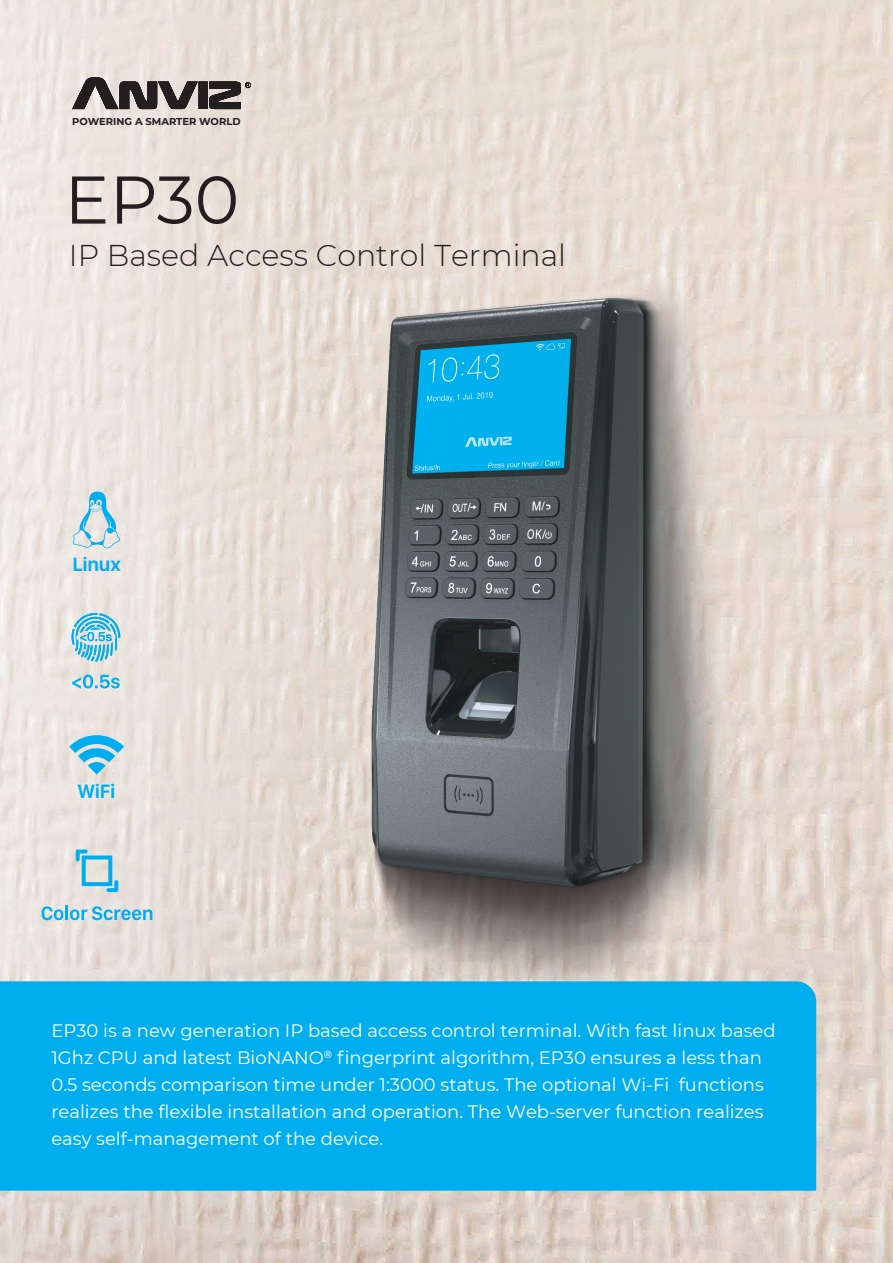
<style>
.page{position:relative;width:893px;height:1263px;background:#fff}
.page>*{position:absolute;margin:0;border:0;box-sizing:border-box;transform-origin:0 0}
.t1{font:67.2px "Montserrat";color:#231f20}
.t2{font:300 30px "Montserrat";color:#231f20}
.t3{font:600 20.1px "SF Compact Display";letter-spacing:-.01em;color:#00aeef}
.t4{font:18px/27px "Montserrat";color:#fff}
.t5{font:700 9.9px "Montserrat";color:#231f20}
</style>
<div class="page">
<img style="left:0;top:0;width:893px;height:1263px">
<svg style="left:0;top:0;width:336px;height:1262px;background:#e7e0d9"></svg>
<div style="left:0;top:981px;width:816px;height:210px;background:#00aeef"></div>
<svg style="left:69px;top:735px;width:55px;height:39px;background:#86cce5"></svg>
<svg style="left:73px;top:492px;width:47px;height:56px;background:#b7d9e3"></svg>
<svg style="left:76px;top:849px;width:42px;height:43px;background:#9fd1e2"></svg>
<svg style="left:42px;top:906px;width:21px;height:14px"></svg>
<hr style="left:65px;top:906px;width:3px;height:14px;background:#00aeef">
<svg style="left:70px;top:906px;width:82px;height:14px"></svg>
<svg style="left:72px;top:613px;width:48px;height:49px;background:#8fcee4"></svg>
<svg style="left:72px;top:675px;width:48px;height:14px"></svg>
<img style="left:254px;top:260px;width:540px;height:720px">
<svg style="left:72px;top:77px;width:179px;height:32px;background:#797371"></svg>
<p class="t5" style="left:72px;top:115px;width:170px">POWERING A SMARTER WORLD</p>
<h1 class="t1" style="left:64px;top:153px;width:176px">EP30</h1>
<h2 class="t2" style="left:69px;top:235px;width:499px">IP Based Access Control Terminal</h2>
<p class="t3" style="left:73px;top:550px;width:50px">Linux</p>
<p class="t3" style="left:78px;top:777px;width:39px">WiFi</p>
<p class="t4" style="left:51px;top:1016px;width:726px">EP30 is a new generation IP based access control terminal. With fast linux based 1Ghz CPU and latest BioNANO<sup>®</sup> fingerprint algorithm, EP30 ensures a less than 0.5 seconds comparison time under 1:3000 status. The optional Wi-Fi functions realizes the flexible installation and operation. The Web-server function realizes easy self-management of the device.</p>
</div>
